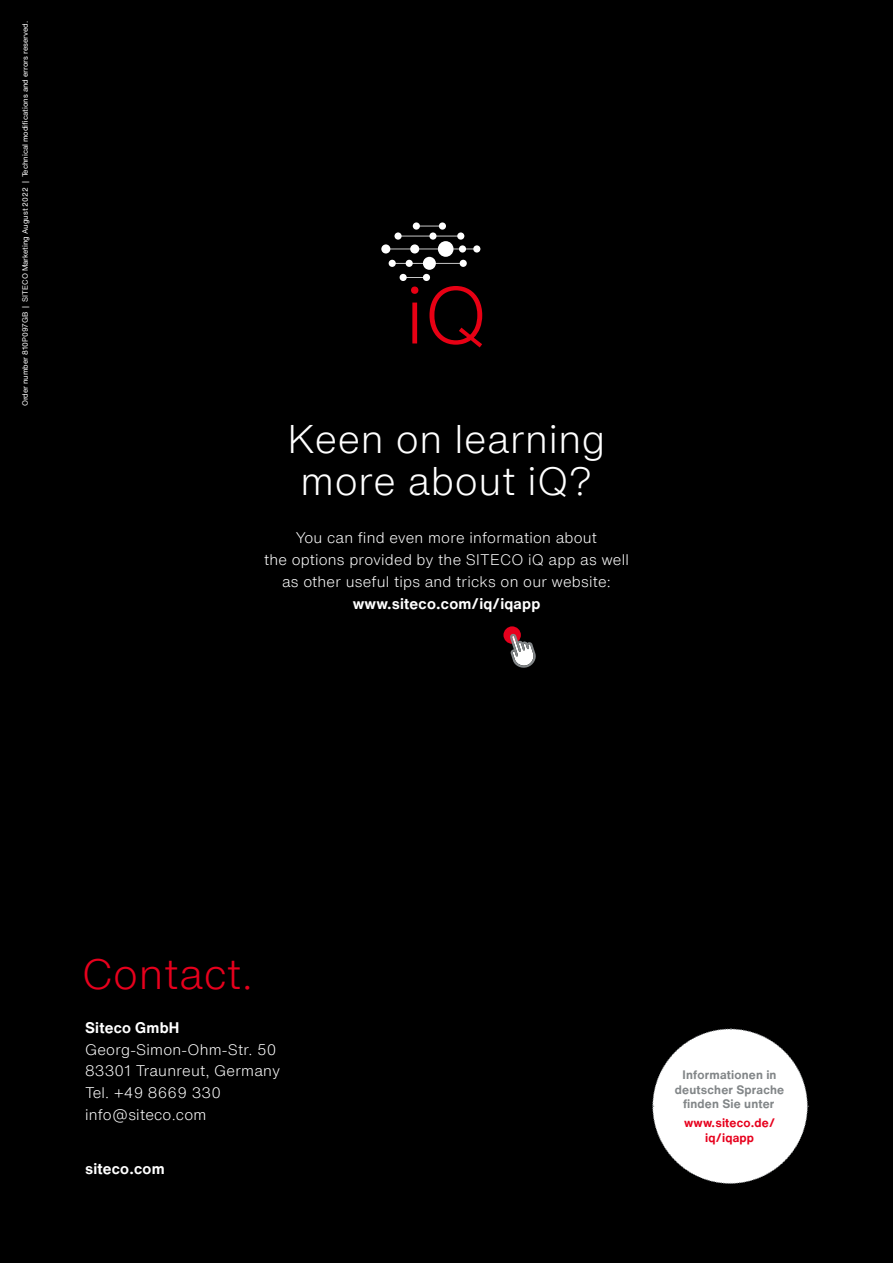
<style>
.page{position:relative;width:893px;height:1263px;background:#000}
.page>*{position:absolute;margin:0;border:0;box-sizing:border-box;transform-origin:0 0}
.t1{font:300 42px "Helvetica Now Text";letter-spacing:.015em;color:#e7001d}
.t2{font:300 39px/42px "Helvetica Now Text";letter-spacing:.015em;color:#fff;text-align:center}
.t3{font:300 15px/21.8px "Helvetica Now Text";letter-spacing:.015em;color:#fff}
.t4{font:700 15px "Helvetica Now Text";letter-spacing:.015em;color:#fff}
.t5{font:700 12px/14.4px "Helvetica Now Text";letter-spacing:.015em;color:#828688;text-align:center}
.t6{font:700 12px/14.4px "Helvetica Now Text";letter-spacing:.015em;color:#e7001d;text-align:center}
.t7{font:7.5px "Helvetica Now Text";color:#fff}
</style>
<div class="page">
<svg style="left:381px;top:222px;width:101px;height:125px"></svg>
<svg style="left:652px;top:1028px;width:156px;height:156px"></svg>
<div style="left:503px;top:626px;width:18px;height:18px;background:#e7001d;border-radius:50%"></div>
<svg style="left:510px;top:633px;width:26px;height:35px"></svg>
<p class="t7" style="left:20px;top:406px;width:387px;rotate:-90deg">Order number 810P097GB | SITECO Marketing August 2022 | Technical modifications and errors reserved.</p>
<h2 class="t2" style="left:288px;top:417px;width:319px">Keen on learning more about iQ?</h2>
<p class="t3" style="left:264px;top:527px;width:366px;text-align:center">You can find even more information about<br>the options provided by the SITECO iQ app as well as other useful tips and tricks on our website:</p>
<p class="t4" style="left:353px;top:592px;width:189px">www.siteco.com/iq/iqapp</p>
<h1 class="t1" style="left:82px;top:943px;width:173px">Contact.</h1>
<p class="t4" style="left:85px;top:1016px;width:96px">Siteco GmbH</p>
<p class="t3" style="left:85px;top:1038px;width:197px">Georg-Simon-Ohm-Str. 50<br>83301 Traunreut, Germany<br>Tel. +49 8669 330 info@siteco.com</p>
<p class="t4" style="left:85px;top:1157px;width:81px">siteco.com</p>
<p class="t5" style="left:675px;top:1067px;width:111px">Informationen in deutscher Sprache finden Sie unter</p>
<p class="t6" style="left:684px;top:1116px;width:92px">www.siteco.de/ iq/iqapp</p>
</div>
